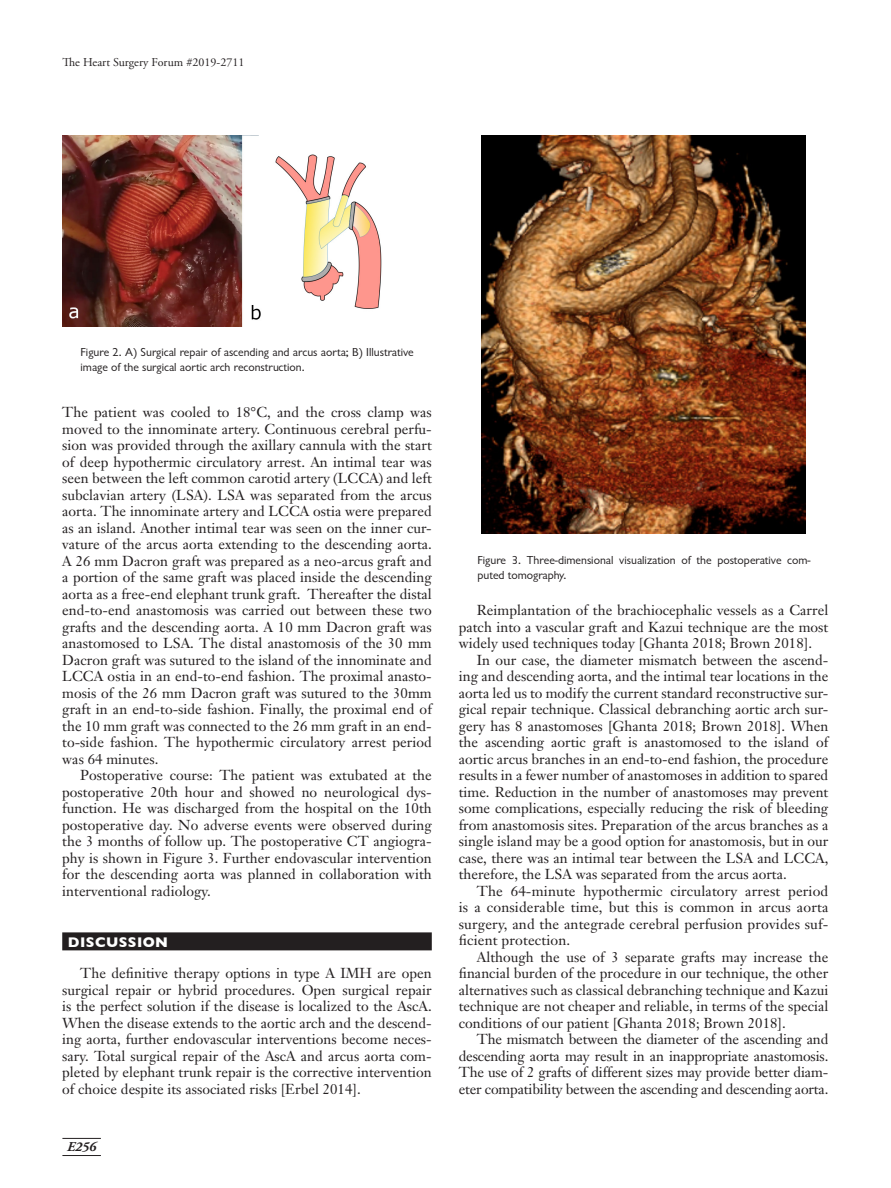
<style>
.page{position:relative;width:891px;height:1188px;background:#fff}
.page>*{position:absolute;margin:0;border:0;box-sizing:border-box;transform-origin:0 0}
.Body_Text{font:14.25px/16.5px "Janson Text";letter-spacing:.005em;color:#231f20;text-align:justify}
.t1{font:700 14.25px "Gill Sans";letter-spacing:.03em;color:#fff}
.t2{font:italic 700 13.5px "Adobe Garamond Pro";color:#231f20}
.Figure_Legend{font:12px/15px "Classical Sans Regular DTC";color:#231f20}
.t3{font:12px "Adobe Garamond Pro";letter-spacing:.005em;color:#231f20}
</style>
<div class="page">
<hr style="left:62px;top:1138px;width:39px;height:1px;background:#231f20">
<hr style="left:62px;top:1155px;width:39px;height:1px;background:#231f20">
<div style="left:62px;top:932px;width:370px;height:18px;background:#231f20"></div>
<img style="left:481px;top:136px;width:324px;height:397px">
<img style="left:62px;top:136px;width:320px;height:190px">
<p class="t3" style="left:62px;top:55px;width:184px">The Heart Surgery Forum #2019-2711</p>
<p class="Figure_Legend" style="left:80px;top:345px;width:335px">Figure 2. A) Surgical repair of ascending and arcus aorta; B) Illustrative image of the surgical aortic arch reconstruction.</p>
<p class="Body_Text" style="left:62px;top:404px;width:371px">The patient was cooled to 18°C, and the cross clamp was moved to the innominate artery. Continuous cerebral perfu&shy;sion was provided through the axillary cannula with the start of deep hypothermic circulatory arrest. An intimal tear was seen between the left common carotid artery (LCCA) and left subclavian artery (LSA). LSA was separated from the arcus aorta. The innominate artery and LCCA ostia were prepared as an island. Another intimal tear was seen on the inner cur&shy;vature of the arcus aorta extending to the descending aorta.<br>A 26 mm Dacron graft was prepared as a neo-arcus graft and a portion of the same graft was placed inside the descending aorta as a free-end elephant trunk graft. Thereafter the distal end-to-end anastomosis was carried out between these two grafts and the descending aorta. A 10 mm Dacron graft was anastomosed to LSA. The distal anastomosis of the 30 mm Dacron graft was sutured to the island of the innominate and LCCA ostia in an end-to-end fashion. The proximal anasto&shy;mosis of the 26 mm Dacron graft was sutured to the 30mm graft in an end-to-side fashion. Finally, the proximal end of the 10 mm graft was connected to the 26 mm graft in an end&shy;to-side fashion. The hypothermic circulatory arrest period was 64 minutes.</p>
<p class="Body_Text" style="left:62px;top:767px;width:371px;text-indent:18px">Postoperative course: The patient was extubated at the postoperative 20th hour and showed no neurological dys&shy;function. He was discharged from the hospital on the 10th postoperative day. No adverse events were observed during the 3 months of follow up. The postoperative CT angiogra&shy;phy is shown in Figure 3. Further endovascular intervention for the descending aorta was planned in collaboration with interventional radiology.</p>
<h1 class="t1" style="left:68px;top:930px;width:102px">DISCUSSION</h1>
<p class="Body_Text" style="left:62px;top:965px;width:371px;text-indent:18px">The definitive therapy options in type A IMH are open surgical repair or hybrid procedures. Open surgical repair is the perfect solution if the disease is localized to the AscA.<br>When the disease extends to the aortic arch and the descend&shy;ing aorta, further endovascular interventions become neces&shy;sary. Total surgical repair of the AscA and arcus aorta com&shy;pleted by elephant trunk repair is the corrective intervention of choice despite its associated risks [Erbel 2014].</p>
<p class="t2" style="left:67px;top:1139px;width:31px">E256</p>
<p class="Figure_Legend" style="left:477px;top:552px;width:335px">Figure 3. Three-dimensional visualization of the postoperative com&shy;puted tomography.</p>
<p class="Body_Text" style="left:459px;top:602px;width:371px;text-indent:18px">Reimplantation of the brachiocephalic vessels as a Carrel patch into a vascular graft and Kazui technique are the most widely used techniques today [Ghanta 2018; Brown 2018].</p>
<p class="Body_Text" style="left:459px;top:651px;width:371px;text-indent:18px">In our case, the diameter mismatch between the ascend&shy;ing and descending aorta, and the intimal tear locations in the aorta led us to modify the current standard reconstructive sur&shy;gical repair technique. Classical debranching aortic arch sur&shy;gery has 8 anastomoses [Ghanta 2018; Brown 2018]. When the ascending aortic graft is anastomosed to the island of aortic arcus branches in an end-to-end fashion, the procedure results in a fewer number of anastomoses in addition to spared time. Reduction in the number of anastomoses may prevent some complications, especially reducing the risk of bleeding from anastomosis sites. Preparation of the arcus branches as a single island may be a good option for anastomosis, but in our case, there was an intimal tear between the LSA and LCCA, therefore, the LSA was separated from the arcus aorta.</p>
<p class="Body_Text" style="left:459px;top:882px;width:371px;text-indent:18px">The 64-minute hypothermic circulatory arrest period is a considerable time, but this is common in arcus aorta surgery, and the antegrade cerebral perfusion provides suf&shy;ficient protection.</p>
<p class="Body_Text" style="left:459px;top:948px;width:371px;text-indent:18px">Although the use of 3 separate grafts may increase the financial burden of the procedure in our technique, the other alternatives such as classical debranching technique and Kazui technique are not cheaper and reliable, in terms of the special conditions of our patient [Ghanta 2018; Brown 2018].</p>
<p class="Body_Text" style="left:459px;top:1031px;width:371px;text-indent:18px">The mismatch between the diameter of the ascending and descending aorta may result in an inappropriate anastomosis.<br>The use of 2 grafts of different sizes may provide better diam&shy;eter compatibility between the ascending and descending aorta.</p>
</div>
